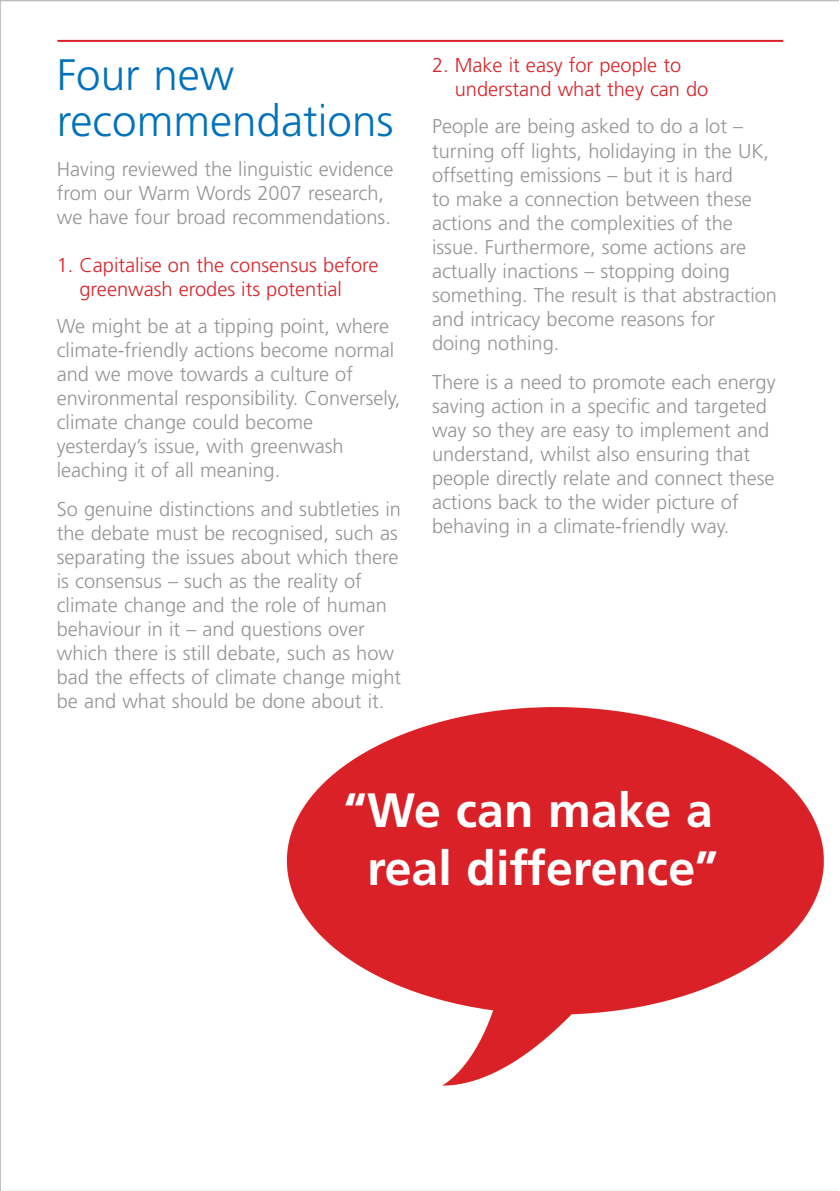
<style>
.page{position:relative;width:840px;height:1191px;background:#fff}
.page>*{position:absolute;margin:0;border:0;box-sizing:border-box;transform-origin:0 0}
.t1{font:700 48.2px/57.8px "Frutiger";color:#fff;text-align:center}
.t2{font:300 44px/46px "Frutiger";color:#0072bc}
.t3{font:300 20px/24px "Frutiger";color:#939598}
.t4{font:300 20px/24px "Frutiger";color:#da2128}
</style>
<div class="page">
<img style="left:286px;top:707px;width:538px;height:379px">
<hr style="left:57px;top:40px;width:725px;height:2px;background:#da2128">
<h2 class="t2" style="left:57px;top:55px;width:338px">Four new recommendations</h2>
<p class="t3" style="left:57px;top:158px;width:338px">Having reviewed the linguistic evidence from our Warm Words 2007 research, we have four broad recommendations.</p>
<p class="t4" style="left:79px;top:254px;width:300px;text-indent:-23px">1. Capitalise on the consensus before greenwash erodes its potential</p>
<p class="t3" style="left:57px;top:315px;width:345px">We might be at a tipping point, where climate-friendly actions become normal and we move towards a culture of environmental responsibility. Conversely, climate change could become yesterday’s issue, with greenwash leaching it of all meaning.</p>
<p class="t3" style="left:57px;top:498px;width:346px">So genuine distinctions and subtleties in the debate must be recognised, such as separating the issues about which there is consensus – such as the reality of climate change and the role of human behaviour in it – and questions over which there is still debate, such as how bad the effects of climate change might be and what should be done about it.</p>
<p class="t4" style="left:454px;top:55px;width:255px;text-indent:-23px">2. Make it easy for people to understand what they can do</p>
<p class="t3" style="left:432px;top:116px;width:346px">People are being asked to do a lot – turning off lights, holidaying in the UK, offsetting emissions – but it is hard<br>to make a connection between these actions and the complexities of the issue. Furthermore, some actions are actually inactions – stopping doing something. The result is that abstraction and intricacy become reasons for<br>doing nothing.</p>
<p class="t3" style="left:432px;top:371px;width:345px">There is a need to promote each energy saving action in a specific and targeted way so they are easy to implement and understand, whilst also ensuring that people directly relate and connect these actions back to the wider picture of behaving in a climate-friendly way.</p>
<h1 class="t1" style="left:344px;top:785px;width:375px">“We can make a real difference”</h1>
</div>
